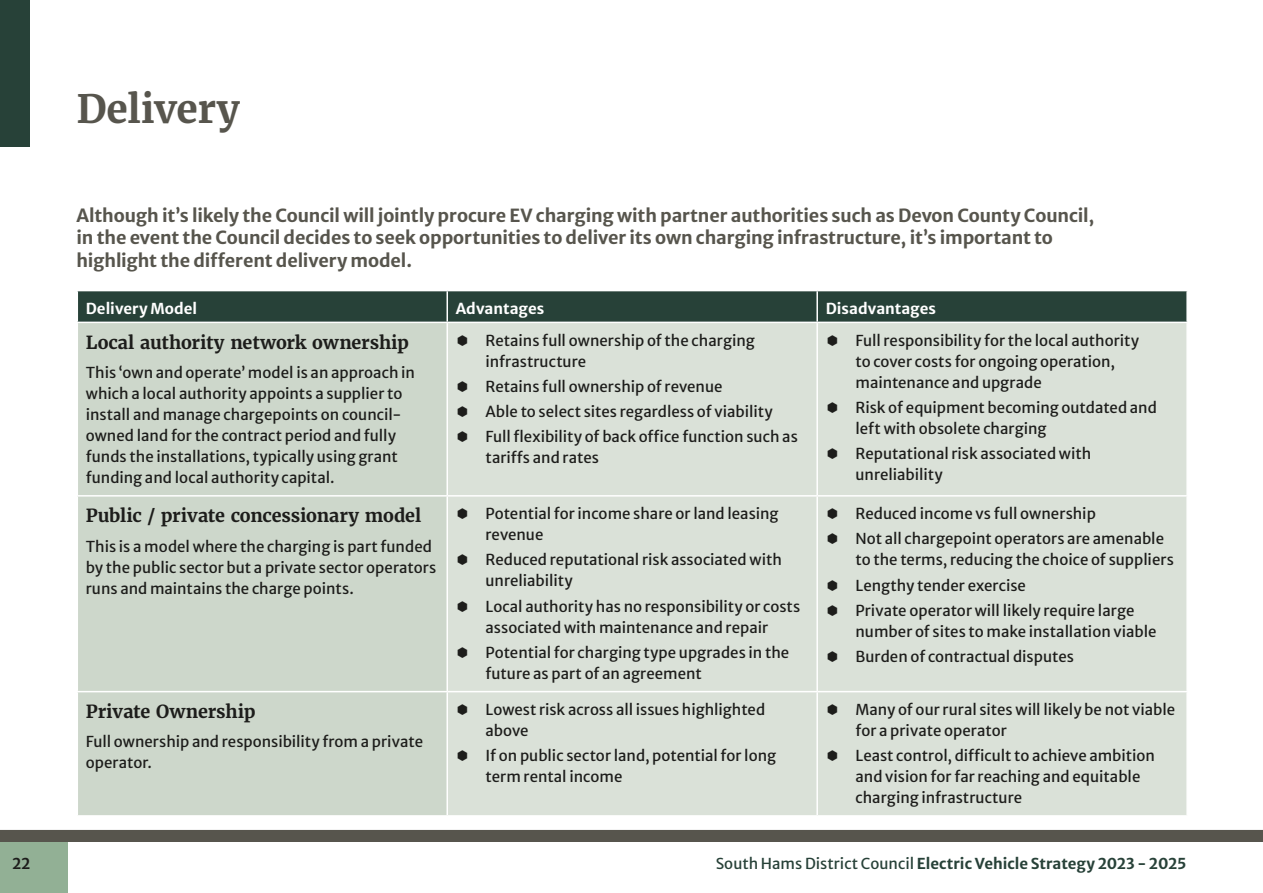
<style>
.page{position:relative;width:1263px;height:893px;background:#fff}
.page>*{position:absolute;margin:0;border:0;box-sizing:border-box;transform-origin:0 0}
.t1{font:700 39px "Merriweather";letter-spacing:-.01em;color:#57554d}
.Leader{font:700 18px/22.5px "Merriweather Sans";letter-spacing:-.01em;color:#57554d}
.t2{font:700 18px "Merriweather";letter-spacing:-.01em;color:#1d1d1b}
.Table_first_column{font:15px/21px "Merriweather Sans";color:#1d1d1b}
.t3{font:700 15px "Merriweather Sans";letter-spacing:-.005em;color:#274138}
.TH{font:700 15px "Merriweather Sans";color:#fff}
.t4{font:600 15px "Merriweather Sans";color:#1d1d1b}
.s1{font-weight:400}
</style>
<div class="page">
<div style="left:0;top:830px;width:1263px;height:12px;background:#57554d"></div>
<div style="left:0;top:842px;width:68px;height:51px;background:#92b095"></div>
<div style="left:0;top:0;width:30px;height:147px;background:#274138"></div>
<svg style="left:78px;top:291px;width:1108px;height:31px;background:#2c453c"></svg>
<div style="left:78px;top:323px;width:368px;height:492px;background:#cdd7cb"></div>
<div style="left:448px;top:323px;width:738px;height:492px;background:#dae1d8"></div>
<hr style="left:446px;top:291px;width:2px;height:31px;background:#fff">
<hr style="left:816px;top:291px;width:2px;height:31px;background:#fff">
<hr style="left:816px;top:323px;width:2px;height:172px;background:#fff">
<hr style="left:77px;top:495px;width:370px;height:2px;background:#fff">
<hr style="left:447px;top:495px;width:370px;height:2px;background:#fff">
<hr style="left:817px;top:495px;width:371px;height:2px;background:#fff">
<hr style="left:816px;top:497px;width:2px;height:194px;background:#fff">
<hr style="left:77px;top:691px;width:370px;height:1px;background:#fff">
<hr style="left:447px;top:691px;width:370px;height:1px;background:#fff">
<hr style="left:817px;top:691px;width:371px;height:1px;background:#fff">
<hr style="left:816px;top:692px;width:2px;height:123px;background:#fff">
<svg style="left:458px;top:335px;width:9px;height:11px"></svg>
<svg style="left:458px;top:381px;width:9px;height:11px"></svg>
<svg style="left:458px;top:406px;width:9px;height:11px"></svg>
<svg style="left:458px;top:431px;width:9px;height:11px"></svg>
<svg style="left:828px;top:335px;width:9px;height:11px"></svg>
<svg style="left:828px;top:402px;width:9px;height:11px"></svg>
<svg style="left:828px;top:448px;width:9px;height:11px"></svg>
<svg style="left:458px;top:508px;width:9px;height:11px"></svg>
<svg style="left:458px;top:554px;width:9px;height:11px"></svg>
<svg style="left:458px;top:601px;width:9px;height:11px"></svg>
<svg style="left:458px;top:647px;width:9px;height:11px"></svg>
<svg style="left:828px;top:508px;width:9px;height:11px"></svg>
<svg style="left:828px;top:533px;width:9px;height:11px"></svg>
<svg style="left:828px;top:580px;width:9px;height:11px"></svg>
<svg style="left:828px;top:605px;width:9px;height:11px"></svg>
<svg style="left:828px;top:651px;width:9px;height:11px"></svg>
<svg style="left:458px;top:704px;width:9px;height:11px"></svg>
<svg style="left:458px;top:750px;width:9px;height:11px"></svg>
<svg style="left:828px;top:704px;width:9px;height:11px"></svg>
<svg style="left:828px;top:750px;width:9px;height:11px"></svg>
<h1 class="t1" style="left:77px;top:84px;width:165px">Delivery</h1>
<p class="Leader" style="left:77px;top:202px;width:1019px">Although it’s likely the Council will jointly procure EV charging with partner authorities such as Devon County Council, in the event the Council decides to seek opportunities to deliver its own charging infrastructure, it’s important to highlight the different delivery model.</p>
<p class="TH" style="left:86px;top:295px;width:113px">Delivery Model</p>
<p class="TH" style="left:456px;top:295px;width:90px">Advantages</p>
<p class="TH" style="left:826px;top:295px;width:112px">Disadvantages</p>
<h4 class="t2" style="left:86px;top:331px;width:325px">Local authority network ownership</h4>
<p class="Table_first_column" style="left:86px;top:360px;width:331px">This ‘own and operate’ model is an approach in which a local authority appoints a supplier to install and manage chargepoints on council&shy;owned land for the contract period and fully funds the installations, typically using grant funding and local authority capital.</p>
<p class="Table_first_column" style="left:485px;top:328px;width:271px">Retains full ownership of the charging infrastructure</p>
<p class="Table_first_column" style="left:485px;top:374px;width:239px">Retains full ownership of revenue</p>
<p class="Table_first_column" style="left:485px;top:399px;width:289px">Able to select sites regardless of viability</p>
<p class="Table_first_column" style="left:485px;top:425px;width:314px">Full flexibility of back office function such as tariffs and rates</p>
<p class="Table_first_column" style="left:855px;top:328px;width:285px">Full responsibility for the local authority to cover costs for ongoing operation, maintenance and upgrade</p>
<p class="Table_first_column" style="left:855px;top:395px;width:303px">Risk of equipment becoming outdated and left with obsolete charging</p>
<p class="Table_first_column" style="left:855px;top:441px;width:237px">Reputational risk associated with unreliability</p>
<h4 class="t2" style="left:86px;top:504px;width:337px">Public / private concessionary model</h4>
<p class="Table_first_column" style="left:86px;top:534px;width:352px">This is a model where the charging is part funded by the public sector but a private sector operators runs and maintains the charge points.</p>
<h4 class="t2" style="left:86px;top:700px;width:171px">Private Ownership</h4>
<p class="Table_first_column" style="left:86px;top:730px;width:339px">Full ownership and responsibility from a private operator.</p>
<p class="Table_first_column" style="left:485px;top:501px;width:294px">Potential for income share or land leasing revenue</p>
<p class="Table_first_column" style="left:485px;top:548px;width:298px">Reduced reputational risk associated with unreliability</p>
<p class="Table_first_column" style="left:485px;top:594px;width:316px">Local authority has no responsibility or costs associated with maintenance and repair</p>
<p class="Table_first_column" style="left:485px;top:640px;width:305px">Potential for charging type upgrades in the future as part of an agreement</p>
<p class="Table_first_column" style="left:485px;top:697px;width:281px">Lowest risk across all issues highlighted above</p>
<p class="Table_first_column" style="left:485px;top:743px;width:292px">If on public sector land, potential for long term rental income</p>
<p class="Table_first_column" style="left:855px;top:501px;width:242px">Reduced income vs full ownership</p>
<p class="Table_first_column" style="left:855px;top:527px;width:320px">Not all chargepoint operators are amenable to the terms, reducing the choice of suppliers</p>
<p class="Table_first_column" style="left:855px;top:573px;width:172px">Lengthy tender exercise</p>
<p class="Table_first_column" style="left:855px;top:598px;width:303px">Private operator will likely require large number of sites to make installation viable</p>
<p class="Table_first_column" style="left:855px;top:644px;width:220px">Burden of contractual disputes</p>
<p class="Table_first_column" style="left:855px;top:697px;width:321px">Many of our rural sites will likely be not viable for a private operator</p>
<p class="Table_first_column" style="left:855px;top:743px;width:301px">Least control, difficult to achieve ambition and vision for far reaching and equitable charging infrastructure</p>
<p class="t4" style="left:12px;top:851px;width:20px">22</p>
<p class="t3" style="left:716px;top:851px;width:472px"><span class="s1">South Hams District Council</span> Electric Vehicle Strategy 2023 - 2025</p>
</div>
